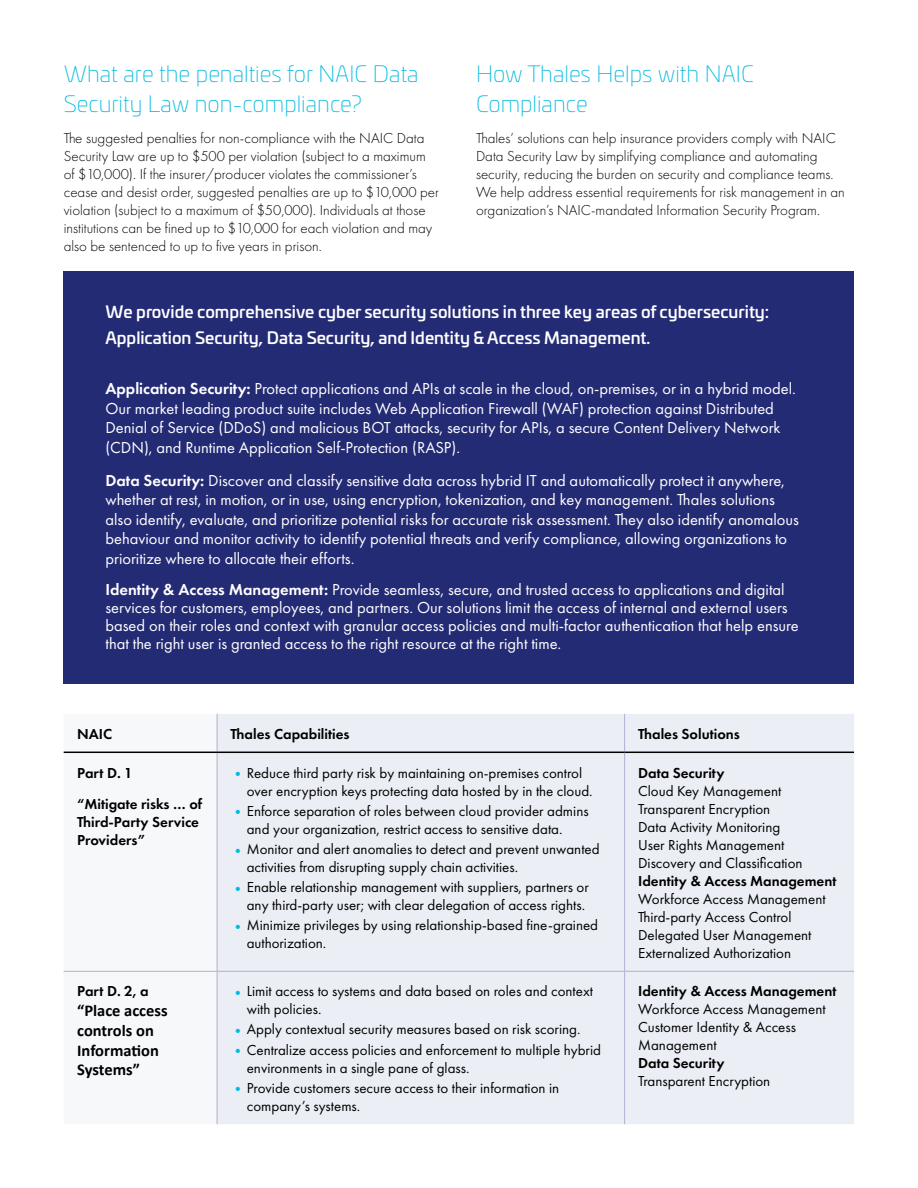
<style>
.page{position:relative;width:918px;height:1188px;background:#fff}
.page>*{position:absolute;margin:0;border:0;box-sizing:border-box;transform-origin:0 0}
.t1{font:200 22.5px/30px "Univia Pro";color:#00bbdf}
.t2{font:16.5px/19.5px "Futura PT";color:#fff}
.t3{font:500 16.5px/25.5px "Univia Pro";color:#fff}
.t4{font:700 16.5px/19.8px "Calibri";color:#000}
.t5{font:15px/18px "Futura PT";color:#000}
.t6{font:300 15px/18px "Futura PT";color:#000}
.t7{font:600 15px/31.5px "Futura PT";color:#000}
.s1{font-weight:600}
.s2{color:#00bbdf}
</style>
<div class="page">
<div style="left:64px;top:271px;width:790px;height:413px;background:#242b75"></div>
<svg style="left:64px;top:714px;width:153px;height:410px"></svg>
<div style="left:218px;top:714px;width:636px;height:410px;background:#ebeff5"></div>
<hr style="left:217px;top:714px;width:1px;height:38px;background:#b1b0d0">
<hr style="left:624px;top:714px;width:1px;height:38px;background:#b1b0d0">
<hr style="left:217px;top:753px;width:1px;height:218px;background:#b1b0d0">
<hr style="left:624px;top:753px;width:1px;height:218px;background:#b1b0d0">
<hr style="left:64px;top:971px;width:153px;height:1px;background:#b1b0d0">
<hr style="left:217px;top:971px;width:408px;height:1px;background:#b1b0d0">
<hr style="left:217px;top:971px;width:1px;height:153px;background:#b1b0d0">
<hr style="left:625px;top:971px;width:229px;height:1px;background:#b1b0d0">
<hr style="left:624px;top:971px;width:1px;height:153px;background:#b1b0d0">
<hr style="left:64px;top:752px;width:153px;height:1px;background:#000">
<hr style="left:217px;top:752px;width:408px;height:1px;background:#000">
<hr style="left:625px;top:752px;width:229px;height:1px;background:#000">
<h1 class="t1" style="left:64px;top:58px;width:356px">What are the penalties for NAIC Data<br>Security Law non-compliance?</h1>
<p class="t6" style="left:64px;top:129px;width:377px">The suggested penalties for non-compliance with the NAIC Data Security Law are up to $500 per violation (subject to a maximum of $10,000). If the insurer/producer violates the commissioner’s cease and desist order, suggested penalties are up to $10,000 per violation (subject to a maximum of $50,000). Individuals at those institutions can be fined up to $10,000 for each violation and may also be sentenced to up to five years in prison.</p>
<h1 class="t1" style="left:476px;top:58px;width:279px">How Thales Helps with NAIC<br>Compliance</h1>
<p class="t6" style="left:476px;top:129px;width:370px">Thales’ solutions can help insurance providers comply with NAIC Data Security Law by simplifying compliance and automating security, reducing the burden on security and compliance teams.<br>We help address essential requirements for risk management in an organization’s NAIC-mandated Information Security Program.</p>
<p class="t3" style="left:105px;top:299px;width:665px">We provide comprehensive cyber security solutions in three key areas of cybersecurity:<br>Application Security, Data Security, and Identity &amp; Access Management.</p>
<p class="t2" style="left:105px;top:379px;width:692px"><span class="s1">Application Security:</span> Protect applications and APIs at scale in the cloud, on-premises, or in a hybrid model.<br>Our market leading product suite includes Web Application Firewall (WAF) protection against Distributed Denial of Service (DDoS) and malicious BOT attacks, security for APIs, a secure Content Delivery Network (CDN), and Runtime Application Self-Protection (RASP).</p>
<p class="t2" style="left:105px;top:471px;width:695px"><span class="s1">Data Security:</span> Discover and classify sensitive data across hybrid IT and automatically protect it anywhere, whether at rest, in motion, or in use, using encryption, tokenization, and key management. Thales solutions also identify, evaluate, and prioritize potential risks for accurate risk assessment. They also identify anomalous behaviour and monitor activity to identify potential threats and verify compliance, allowing organizations to prioritize where to allocate their efforts.</p>
<p class="t2" style="left:105px;top:581px;width:695px;line-height:18px"><span class="s1">Identity &amp; Access Management:</span> Provide seamless, secure, and trusted access to applications and digital services for customers, employees, and partners. Our solutions limit the access of internal and external users based on their roles and context with granular access policies and multi-factor authentication that help ensure that the right user is granted access to the right resource at the right time.</p>
<p class="t7" style="left:77px;top:718px;width:37px">NAIC</p>
<p class="t7" style="left:231px;top:718px;width:120px">Thales Capabilities</p>
<p class="t7" style="left:638px;top:718px;width:103px">Thales Solutions</p>
<p class="t7" style="left:77px;top:757px;width:127px">Part D. 1<br>“Mitigate risks … of</p>
<p class="t7" style="left:77px;top:813px;width:123px;line-height:18px">Third-Party Service<br>Providers”</p>
<p class="t5" style="left:247px;top:764px;width:347px;text-indent:-16px"><span class="s2">•</span>Reduce third party risk by maintaining on-premises control over encryption keys protecting data hosted by in the cloud.</p>
<p class="t5" style="left:247px;top:802px;width:343px;text-indent:-16px"><span class="s2">•</span>Enforce separation of roles between cloud provider admins and your organization, restrict access to sensitive data.</p>
<p class="t5" style="left:247px;top:840px;width:354px;text-indent:-16px"><span class="s2">•</span>Monitor and alert anomalies to detect and prevent unwanted activities from disrupting supply chain activities.</p>
<p class="t5" style="left:231px;top:878px;width:360px;text-align:right"><span class="s2">•</span>Enable relationship management with suppliers, partners or any third-party user; with clear delegation of access rights.</p>
<p class="t5" style="left:247px;top:916px;width:353px;text-indent:-16px"><span class="s2">•</span>Minimize privileges by using relationship-based fine-grained authorization.</p>
<p class="t7" style="left:638px;top:757px;width:88px">Data Security</p>
<p class="t5" style="left:638px;top:782px;width:166px">Cloud Key Management<br>Transparent Encryption<br>Data Activity Monitoring<br>User Rights Management<br>Discovery and Classification</p>
<p class="t7" style="left:638px;top:865px;width:200px">Identity &amp; Access Management</p>
<p class="t5" style="left:638px;top:890px;width:189px">Workforce Access Management<br>Third-party Access Control<br>Delegated User Management<br>Externalized Authorization</p>
<p class="t7" style="left:77px;top:975px;width:73px">Part D. 2, a</p>
<p class="t4" style="left:77px;top:1000px;width:92px">“Place access controls on<br>Information<br>Systems”</p>
<p class="t5" style="left:247px;top:982px;width:348px;text-indent:-16px"><span class="s2">•</span>Limit access to systems and data based on roles and context with policies.</p>
<p class="t5" style="left:231px;top:1020px;width:351px"><span class="s2">•</span>Apply contextual security measures based on risk scoring.</p>
<p class="t5" style="left:247px;top:1040px;width:356px;text-indent:-16px"><span class="s2">•</span>Centralize access policies and enforcement to multiple hybrid environments in a single pane of glass.</p>
<p class="t5" style="left:247px;top:1079px;width:314px;text-indent:-16px"><span class="s2">•</span>Provide customers secure access to their information in company’s systems.</p>
<p class="t7" style="left:638px;top:975px;width:200px">Identity &amp; Access Management</p>
<p class="t5" style="left:638px;top:1000px;width:189px">Workforce Access Management<br>Customer Identity &amp; Access<br>Management</p>
<p class="t7" style="left:638px;top:1047px;width:88px">Data Security</p>
<p class="t5" style="left:638px;top:1072px;width:134px">Transparent Encryption</p>
</div>
